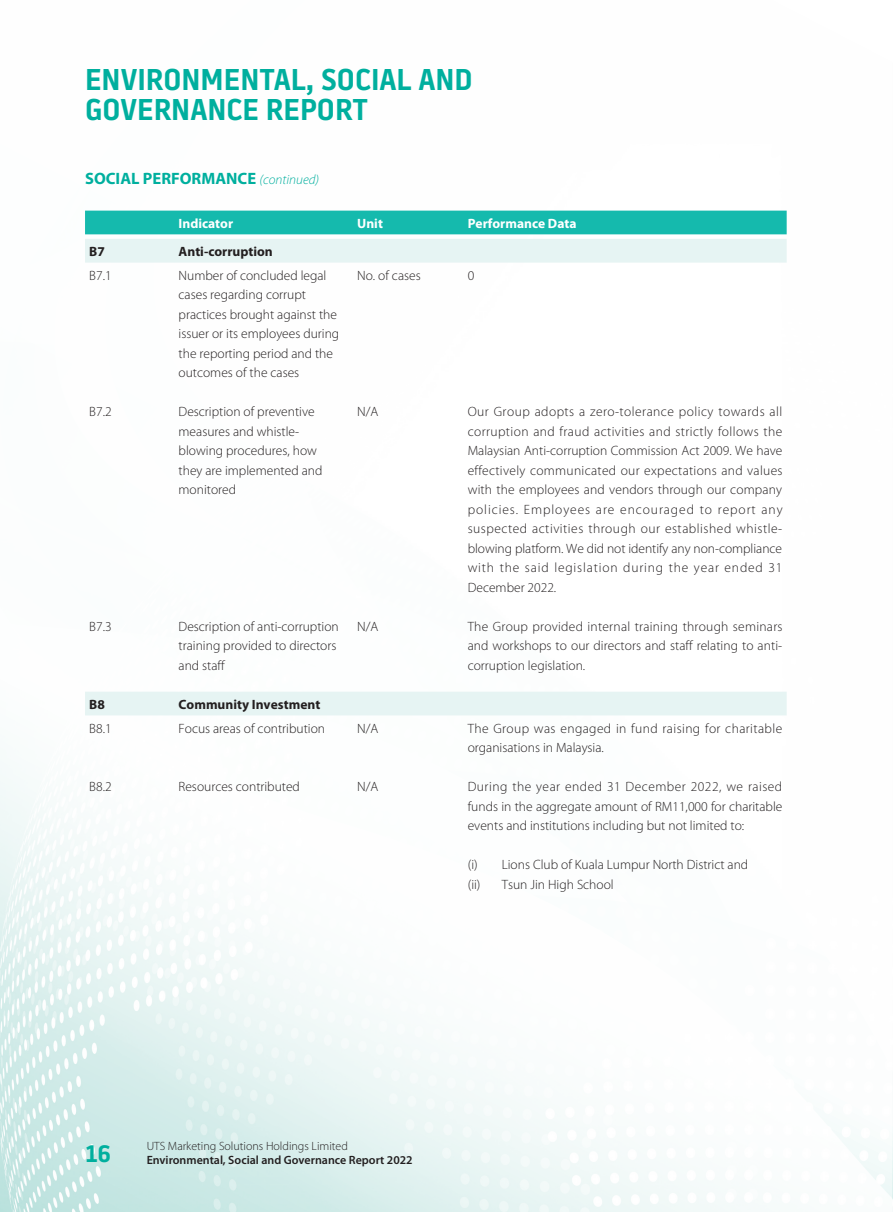
<style>
.page{position:relative;width:893px;height:1212px;background:#fff}
.page>*{position:absolute;margin:0;border:0;box-sizing:border-box;transform-origin:0 0}
.t1{font:700 30px/30px "Battersea";color:#00af9e}
.t2{font:700 24px "Battersea";color:#00af9e}
._01_H1{font:700 16.5px "Myriad Pro";color:#00af9e}
._50_Table_txt{font:300 13.5px/19.5px "Myriad Pro";color:#231f20}
._50_Table_txt-2{font:300 13.5px/19.5px "Myriad Pro";letter-spacing:.03em;color:#231f20}
._50_Table_txt-3{font:700 13.5px "Myriad Pro";color:#231f20}
._50_Table_txt-4{font:700 13.5px "Myriad Pro";color:#fff}
.t3{font:600 12px "Myriad Pro";color:#231f20}
.t4{font:300 12px "Myriad Pro";color:#231f20}
.s1{font-weight:300;font-style:italic;font-size:13.5px}
</style>
<div class="page">
<img style="left:0;top:210px;width:893px;height:1002px">
<div style="left:85px;top:211px;width:702px;height:23px;background:#15baad"></div>
<svg style="left:85px;top:239px;width:702px;height:476px"></svg>
<h1 class="t1" style="left:85px;top:64px;width:389px">ENVIRONMENTAL, SOCIAL AND<br>GOVERNANCE REPORT</h1>
<p class="_01_H1" style="left:85px;top:168px;width:235px">SOCIAL PERFORMANCE <span class="s1">(continued)</span></p>
<p class="_50_Table_txt-4" style="left:179px;top:215px;width:56px">Indicator</p>
<p class="_50_Table_txt-4" style="left:357px;top:215px;width:27px">Unit</p>
<p class="_50_Table_txt-4" style="left:468px;top:215px;width:110px">Performance Data</p>
<p class="_50_Table_txt-3" style="left:89px;top:243px;width:17px">B7</p>
<p class="_50_Table_txt-3" style="left:179px;top:243px;width:96px">Anti-corruption</p>
<p class="_50_Table_txt" style="left:89px;top:266px;width:24px">B7.1</p>
<p class="_50_Table_txt" style="left:179px;top:266px;width:162px">Number of concluded legal cases regarding corrupt practices brought against the issuer or its employees during the reporting period and the outcomes of the cases</p>
<p class="_50_Table_txt" style="left:357px;top:266px;width:65px">No. of cases</p>
<p class="_50_Table_txt" style="left:468px;top:266px;width:8px">0</p>
<p class="_50_Table_txt" style="left:89px;top:402px;width:24px">B7.2</p>
<p class="_50_Table_txt" style="left:179px;top:402px;width:145px">Description of preventive measures and whistle&shy;blowing procedures, how they are implemented and monitored</p>
<p class="_50_Table_txt" style="left:357px;top:402px;width:23px">N/A</p>
<p class="_50_Table_txt" style="left:468px;top:402px;width:316px;text-align:justify">Our Group adopts a zero-tolerance policy towards all corruption and fraud activities and strictly follows the Malaysian Anti-corruption Commission Act 2009. We have effectively communicated our expectations and values with the employees and vendors through our company policies. Employees are encouraged to report any suspected activities through our established whistle&shy;blowing platform. We did not identify any non-compliance with the said legislation during the year ended 31<br>December 2022.</p>
<p class="_50_Table_txt" style="left:89px;top:617px;width:24px">B7.3</p>
<p class="_50_Table_txt" style="left:179px;top:617px;width:162px">Description of anti-corruption training provided to directors and staff</p>
<p class="_50_Table_txt" style="left:357px;top:617px;width:23px">N/A</p>
<p class="_50_Table_txt" style="left:468px;top:617px;width:316px;text-align:justify">The Group provided internal training through seminars and workshops to our directors and staff relating to anti&shy;corruption legislation.</p>
<p class="_50_Table_txt-3" style="left:89px;top:696px;width:17px">B8</p>
<p class="_50_Table_txt-3" style="left:179px;top:696px;width:143px">Community Investment</p>
<p class="_50_Table_txt" style="left:89px;top:718px;width:24px">B8.1</p>
<p class="_50_Table_txt" style="left:179px;top:718px;width:148px">Focus areas of contribution</p>
<p class="_50_Table_txt" style="left:357px;top:718px;width:23px">N/A</p>
<p class="_50_Table_txt-2" style="left:468px;top:718px;width:316px">The Group was engaged in fund raising for charitable organisations in Malaysia.</p>
<p class="_50_Table_txt" style="left:89px;top:777px;width:24px">B8.2</p>
<p class="_50_Table_txt" style="left:179px;top:777px;width:123px">Resources contributed</p>
<p class="_50_Table_txt" style="left:357px;top:777px;width:23px">N/A</p>
<p class="_50_Table_txt" style="left:468px;top:777px;width:316px;text-align:justify">During the year ended 31 December 2022, we raised funds in the aggregate amount of RM11,000 for charitable events and institutions including but not limited to:</p>
<p class="_50_Table_txt" style="left:468px;top:855px;width:282px">(i) Lions Club of Kuala Lumpur North District and</p>
<p class="_50_Table_txt" style="left:468px;top:874px;width:147px">(ii) Tsun Jin High School</p>
<h2 class="t2" style="left:85px;top:1139px;width:27px">16</h2>
<p class="t4" style="left:147px;top:1139px;width:203px">UTS Marketing Solutions Holdings Limited</p>
<p class="t3" style="left:147px;top:1152px;width:267px">Environmental, Social and Governance Report 2022</p>
</div>
